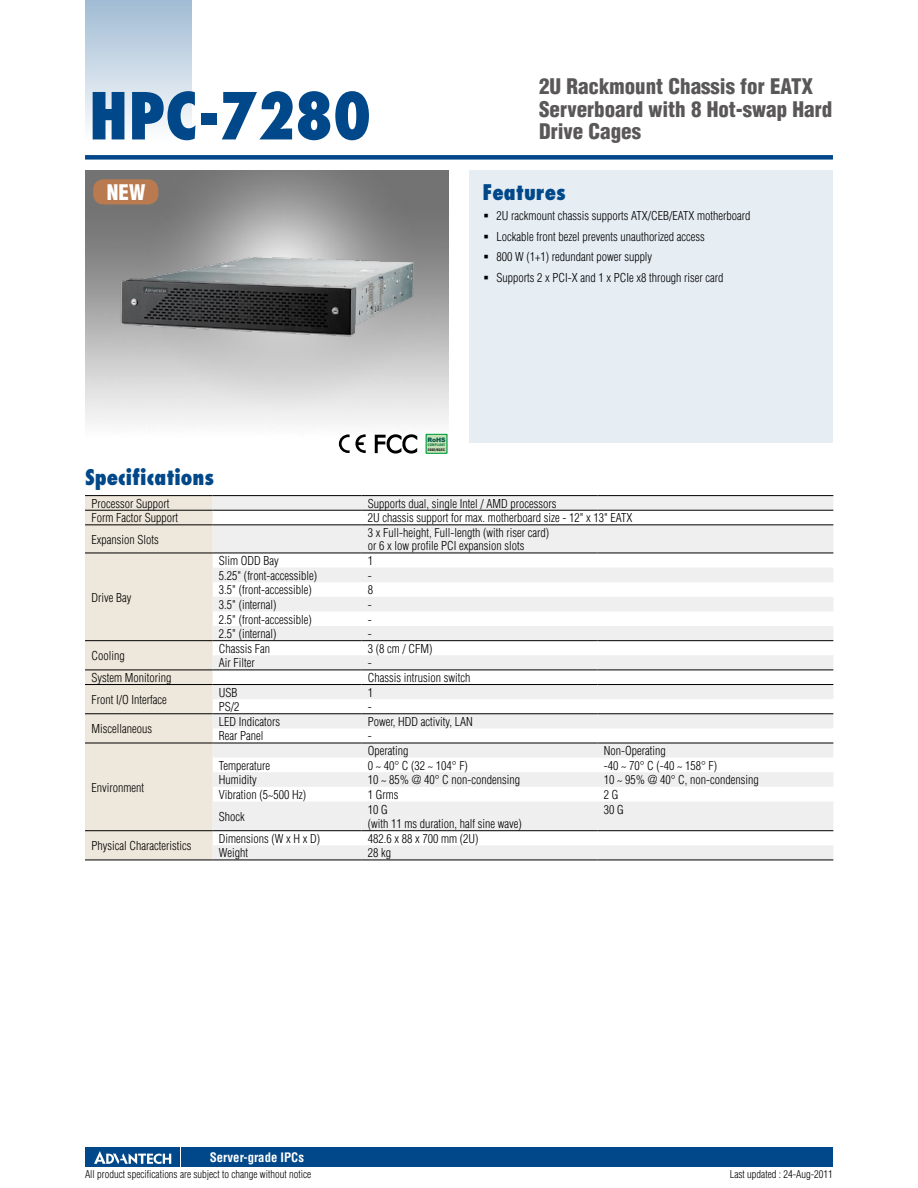
<style>
.page{position:relative;width:918px;height:1188px;background:#fff}
.page>*{position:absolute;margin:0;border:0;box-sizing:border-box;transform-origin:0 0}
.t1{font:800 condensed 63px "Futura";color:#004889}
.t2{font:900 condensed 21px/22.5px "Helvetica";color:#595757}
.t3{font:800 condensed 21px "Futura";color:#004889}
.t4{font:900 condensed 21px "Helvetica";color:#fff}
.t5{font:700 condensed 12.75px "Helvetica";color:#fff}
.t6{font:300 condensed 12px/20.7px "Helvetica";color:#000}
.t7{font:300 condensed 10.5px "Helvetica";color:#000}
.t8{font:900 6.15px "Arial";color:#005647}
.t9{font:700 condensed 3.3px "Helvetica";color:#000;scale:1.11 1}
.t10{font:700 condensed 3.3px "Helvetica";color:#006b33;scale:1.05 1}
</style>
<div class="page">
<div style="left:85px;top:155px;width:748px;height:5px;background:#004889"></div>
<div style="left:85px;top:0;width:106px;height:143px;background:linear-gradient(to bottom,#a0bbd3,#fff)"></div>
<div style="left:182px;top:1147px;width:651px;height:20px;background:#004889"></div>
<div style="left:85px;top:1147px;width:95px;height:20px;background:#004889"></div>
<svg style="left:94px;top:1151px;width:77px;height:13px"></svg>
<div style="left:470px;top:170px;width:363px;height:272px;background:#e6edf3"></div>
<img style="left:85px;top:170px;width:363px;height:272px">
<svg style="left:426px;top:434px;width:22px;height:20px"></svg>
<div style="left:427px;top:435px;width:19px;height:18px;background:#c3e0b6"></div>
<div style="left:85px;top:496px;width:128px;height:364px;background:#eee7db"></div>
<svg style="left:213px;top:496px;width:620px;height:320px;fill:#efefef"></svg>
<svg style="left:213px;top:816px;width:620px;height:44px"></svg>
<hr style="left:85px;top:495px;width:128px;height:1px;background:#000">
<hr style="left:213px;top:495px;width:148px;height:1px;background:#000">
<hr style="left:361px;top:495px;width:236px;height:1px;background:#000">
<hr style="left:597px;top:495px;width:236px;height:1px;background:#000">
<hr style="left:85px;top:510px;width:128px;height:1px;background:#000">
<hr style="left:213px;top:510px;width:148px;height:1px;background:#000">
<hr style="left:361px;top:510px;width:236px;height:1px;background:#000">
<hr style="left:597px;top:510px;width:236px;height:1px;background:#000">
<hr style="left:85px;top:524px;width:128px;height:1px;background:#000">
<hr style="left:213px;top:524px;width:148px;height:1px;background:#000">
<hr style="left:361px;top:524px;width:236px;height:1px;background:#000">
<hr style="left:597px;top:524px;width:236px;height:1px;background:#000">
<hr style="left:85px;top:553px;width:128px;height:1px;background:#000">
<hr style="left:213px;top:553px;width:148px;height:1px;background:#000">
<hr style="left:361px;top:553px;width:236px;height:1px;background:#000">
<hr style="left:597px;top:553px;width:236px;height:1px;background:#000">
<hr style="left:85px;top:860px;width:128px;height:1px;background:#000">
<hr style="left:213px;top:860px;width:148px;height:1px;background:#000">
<hr style="left:361px;top:860px;width:236px;height:1px;background:#000">
<hr style="left:597px;top:860px;width:236px;height:1px;background:#000">
<hr style="left:85px;top:830px;width:128px;height:1px;background:#000">
<hr style="left:213px;top:830px;width:148px;height:1px;background:#000">
<hr style="left:361px;top:830px;width:236px;height:1px;background:#000">
<hr style="left:597px;top:830px;width:236px;height:1px;background:#000">
<hr style="left:85px;top:743px;width:128px;height:1px;background:#000">
<hr style="left:213px;top:743px;width:148px;height:1px;background:#000">
<hr style="left:361px;top:743px;width:236px;height:1px;background:#000">
<hr style="left:597px;top:743px;width:236px;height:1px;background:#000">
<hr style="left:85px;top:713px;width:128px;height:1px;background:#000">
<hr style="left:213px;top:713px;width:148px;height:1px;background:#000">
<hr style="left:361px;top:713px;width:236px;height:1px;background:#000">
<hr style="left:597px;top:713px;width:236px;height:1px;background:#000">
<hr style="left:85px;top:684px;width:128px;height:1px;background:#000">
<hr style="left:213px;top:684px;width:148px;height:1px;background:#000">
<hr style="left:361px;top:684px;width:236px;height:1px;background:#000">
<hr style="left:597px;top:684px;width:236px;height:1px;background:#000">
<hr style="left:85px;top:640px;width:128px;height:1px;background:#000">
<hr style="left:85px;top:670px;width:128px;height:1px;background:#000">
<hr style="left:213px;top:640px;width:148px;height:1px;background:#000">
<hr style="left:361px;top:640px;width:236px;height:1px;background:#000">
<hr style="left:597px;top:640px;width:236px;height:1px;background:#000">
<hr style="left:213px;top:670px;width:148px;height:1px;background:#000">
<hr style="left:361px;top:670px;width:236px;height:1px;background:#000">
<hr style="left:597px;top:670px;width:236px;height:1px;background:#000">
<div style="left:93px;top:179px;width:65px;height:25px;background:#b97a4f;border-radius:10px"></div>
<svg style="left:339px;top:434px;width:27px;height:19px"></svg>
<svg style="left:374px;top:434px;width:43px;height:20px"></svg>
<img style="left:103px;top:210px;width:331px;height:158px">
<h1 class="t1" style="left:89px;top:76px;width:284px">HPC-7280</h1>
<h2 class="t4" style="left:107px;top:179px;width:40px">NEW</h2>
<h2 class="t2" style="left:539px;top:75px;width:295px">2U Rackmount Chassis for EATX<br>Serverboard with 8 Hot-swap Hard<br>Drive Cages</h2>
<h2 class="t3" style="left:482px;top:178px;width:85px">Features</h2>
<p class="t6" style="left:496px;top:205px;width:255px">2U rackmount chassis supports ATX/CEB/EATX motherboard Lockable front bezel prevents unauthorized access<br>800 W (1+1) redundant power supply<br>Supports 2 x PCI-X and 1 x PCIe x8 through riser card</p>
<p class="t8" style="left:427px;top:435px;width:20px">RoHS</p>
<p class="t10" style="left:428px;top:443px;width:18px">COMPLIANT</p>
<p class="t9" style="left:428px;top:447px;width:17px">2002/95/EC</p>
<h2 class="t3" style="left:85px;top:463px;width:131px">Specifications</h2>
<p class="t6" style="left:91px;top:493px;width:79px">Processor Support</p>
<p class="t6" style="left:368px;top:493px;width:190px">Supports dual, single Intel / AMD processors</p>
<p class="t6" style="left:91px;top:508px;width:88px">Form Factor Support</p>
<p class="t6" style="left:368px;top:508px;width:266px">2U chassis support for max. motherboard size - 12" x 13" EATX</p>
<p class="t6" style="left:91px;top:529px;width:69px">Expansion Slots</p>
<p class="t6" style="left:368px;top:526px;width:183px;line-height:13.5px">3 x Full-height, Full-length (with riser card) or 6 x low profile PCI expansion slots</p>
<p class="t6" style="left:91px;top:587px;width:42px">Drive Bay</p>
<p class="t6" style="left:219px;top:550px;width:62px">Slim ODD Bay</p>
<p class="t6" style="left:368px;top:550px;width:7px">1</p>
<p class="t6" style="left:219px;top:565px;width:100px">5.25" (front-accessible)</p>
<p class="t6" style="left:368px;top:565px;width:5px">-</p>
<p class="t6" style="left:219px;top:580px;width:95px">3.5" (front-accessible)</p>
<p class="t6" style="left:368px;top:580px;width:7px">8</p>
<p class="t6" style="left:219px;top:594px;width:59px">3.5" (internal)</p>
<p class="t6" style="left:368px;top:594px;width:5px">-</p>
<p class="t6" style="left:219px;top:609px;width:95px">2.5" (front-accessible)</p>
<p class="t6" style="left:368px;top:609px;width:5px">-</p>
<p class="t6" style="left:219px;top:623px;width:59px">2.5" (internal)</p>
<p class="t6" style="left:368px;top:623px;width:5px">-</p>
<p class="t6" style="left:91px;top:645px;width:35px">Cooling</p>
<p class="t6" style="left:219px;top:638px;width:53px">Chassis Fan</p>
<p class="t6" style="left:368px;top:638px;width:66px">3 (8 cm / CFM)</p>
<p class="t6" style="left:219px;top:653px;width:37px">Air Filter</p>
<p class="t6" style="left:368px;top:653px;width:5px">-</p>
<p class="t6" style="left:91px;top:667px;width:81px">System Monitoring</p>
<p class="t6" style="left:368px;top:667px;width:104px">Chassis intrusion switch</p>
<p class="t6" style="left:91px;top:689px;width:77px">Front I/O Interface</p>
<p class="t6" style="left:219px;top:682px;width:20px">USB</p>
<p class="t6" style="left:368px;top:682px;width:7px">1</p>
<p class="t6" style="left:219px;top:696px;width:22px">PS/2</p>
<p class="t6" style="left:368px;top:696px;width:5px">-</p>
<p class="t6" style="left:91px;top:718px;width:62px">Miscellaneous</p>
<p class="t6" style="left:91px;top:777px;width:54px">Environment</p>
<p class="t6" style="left:91px;top:835px;width:101px">Physical Characteristics</p>
<p class="t6" style="left:219px;top:711px;width:63px">LED Indicators</p>
<p class="t6" style="left:368px;top:711px;width:107px">Power, HDD activity, LAN</p>
<p class="t6" style="left:219px;top:726px;width:46px">Rear Panel</p>
<p class="t6" style="left:368px;top:726px;width:5px">-</p>
<p class="t6" style="left:368px;top:740px;width:42px">Operating</p>
<p class="t6" style="left:604px;top:740px;width:63px">Non-Operating</p>
<p class="t6" style="left:219px;top:755px;width:53px">Temperature</p>
<p class="t6" style="left:368px;top:755px;width:102px">0 ~ 40° C (32 ~ 104° F)</p>
<p class="t6" style="left:604px;top:755px;width:115px">-40 ~ 70° C (-40 ~ 158° F)</p>
<p class="t6" style="left:219px;top:770px;width:39px">Humidity</p>
<p class="t6" style="left:368px;top:770px;width:154px">10 ~ 85% @ 40° C non-condensing</p>
<p class="t6" style="left:604px;top:770px;width:156px">10 ~ 95% @ 40° C, non-condensing</p>
<p class="t6" style="left:219px;top:784px;width:89px">Vibration (5~500 Hz)</p>
<p class="t6" style="left:368px;top:784px;width:32px">1 Grms</p>
<p class="t6" style="left:604px;top:784px;width:16px">2 G</p>
<p class="t6" style="left:219px;top:806px;width:27px">Shock</p>
<p class="t6" style="left:368px;top:799px;width:21px">10 G</p>
<p class="t6" style="left:604px;top:799px;width:21px">30 G</p>
<p class="t6" style="left:368px;top:813px;width:155px">(with 11 ms duration, half sine wave)</p>
<p class="t6" style="left:219px;top:828px;width:103px">Dimensions (W x H x D)</p>
<p class="t6" style="left:368px;top:828px;width:112px">482.6 x 88 x 700 mm (2U)</p>
<p class="t6" style="left:219px;top:843px;width:31px">Weight</p>
<p class="t6" style="left:368px;top:843px;width:25px">28 kg</p>
<p class="t5" style="left:210px;top:1150px;width:96px">Server-grade IPCs</p>
<p class="t7" style="left:85px;top:1168px;width:228px">All product specifications are subject to change without notice</p>
<p class="t7" style="left:730px;top:1168px;width:105px">Last updated : 24-Aug-2011</p>
</div>
